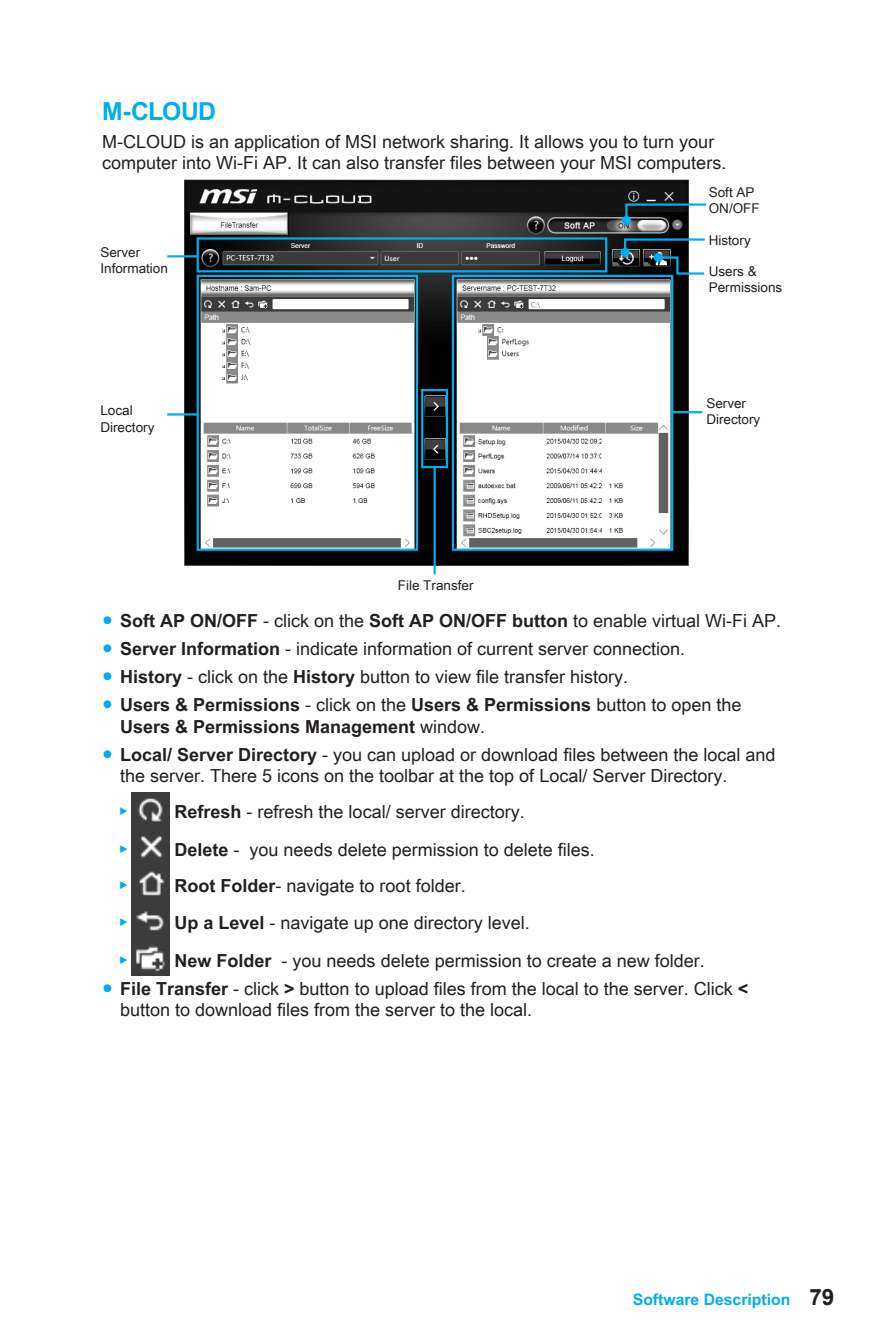
<style>
.page{position:relative;width:893px;height:1340px;background:#fff}
.page>*{position:absolute;margin:0;border:0;box-sizing:border-box;transform-origin:0 0}
.t1{font:700 24.75px "Arial Unicode MS";letter-spacing:-.03em;color:#00aeef}
.t2{font:18px/21.6px "Arial Unicode MS";color:#231f20}
.t3{font:700 18px/21.6px "Arial Unicode MS";color:#231f20}
.t4{font:18px "Arial Unicode MS";color:#00aeef}
.t5{font:700 15.75px "Arial Unicode MS";color:#00aeef}
.t6{font:13.5px/16.2px "Arial Unicode MS";color:#231f20}
.s1{color:#00aeef}
.s2{font-weight:700}
.s3{font-weight:400;color:#00aeef}
.s4{font-weight:400}
.s5{font-family:"Arial";font-size:22.5px;color:#231f20}
</style>
<div class="page">
<img style="left:185px;top:179px;width:503px;height:386px">
<div style="left:197px;top:237px;width:410px;height:35px;border:2px solid #00aeef"></div>
<div style="left:197px;top:275px;width:221px;height:276px;border:2px solid #00aeef"></div>
<div style="left:421px;top:389px;width:27px;height:79px;border:2px solid #00aeef"></div>
<div style="left:452px;top:275px;width:221px;height:276px;border:2px solid #00aeef"></div>
<hr style="left:167px;top:255px;width:31px;height:2px;background:#00aeef">
<hr style="left:167px;top:413px;width:31px;height:2px;background:#00aeef">
<hr style="left:672px;top:411px;width:30px;height:2px;background:#00aeef">
<div style="left:621px;top:248px;width:9px;height:9px;background:#00aeef;border-radius:50%"></div>
<svg style="left:624px;top:202px;width:83px;height:21px"></svg>
<div style="left:622px;top:216px;width:9px;height:9px;background:#00aeef;border-radius:50%"></div>
<svg style="left:623px;top:237px;width:82px;height:39px"></svg>
<div style="left:654px;top:253px;width:9px;height:9px;background:#00aeef;border-radius:50%"></div>
<hr style="left:433px;top:467px;width:3px;height:107px;background:#00aeef">
<img style="left:131px;top:792px;width:39px;height:183px">
<h1 class="t1" style="left:102px;top:93px;width:116px">M-CLOUD</h1>
<p class="t2" style="left:102px;top:130px;width:626px">M-CLOUD is an application of MSI network sharing. It allows you to turn your computer into Wi-Fi AP. It can also transfer files between your MSI computers.</p>
<p class="t6" style="left:100px;top:244px;width:69px">Server<br>Information</p>
<p class="t6" style="left:100px;top:402px;width:55px">Local<br>Directory</p>
<p class="t6" style="left:398px;top:577px;width:77px">File Transfer</p>
<p class="t6" style="left:709px;top:184px;width:53px">Soft AP<br>ON/OFF</p>
<p class="t6" style="left:709px;top:232px;width:43px">History</p>
<p class="t6" style="left:709px;top:263px;width:75px">Users &amp;<br>Permissions</p>
<p class="t6" style="left:706px;top:394px;width:55px">Server<br>Directory</p>
<p class="t2" style="left:102px;top:609px;width:681px"><span class="s1">●</span> <span class="s2">Soft AP ON/OFF</span> - click on the <span class="s2">Soft AP ON/OFF button</span> to enable virtual Wi-Fi AP.</p>
<p class="t2" style="left:102px;top:637px;width:585px"><span class="s1">●</span> <span class="s2">Server Information</span> - indicate information of current server connection.</p>
<p class="t2" style="left:102px;top:665px;width:528px"><span class="s1">●</span> <span class="s2">History</span> - click on the <span class="s2">History</span> button to view file transfer history.</p>
<p class="t3" style="left:120px;top:694px;width:623px;text-indent:-18px"><span class="s3">●</span> Users &amp; Permissions <span class="s4">- click on the</span> Users &amp; Permissions <span class="s4">button to open the<br></span>Users &amp; Permissions Management <span class="s4">window.</span></p>
<p class="t2" style="left:120px;top:743px;width:657px;text-indent:-18px"><span class="s1">●</span> <span class="s2">Local/ Server Directory</span> - you can upload or download files between the local and the server. There 5 icons on the toolbar at the top of Local/ Server Directory.</p>
<p class="t4" style="left:118px;top:799px;width:12px">▶</p>
<p class="t2" style="left:175px;top:800px;width:352px"><span class="s2">Refresh</span> - refresh the local/ server directory.</p>
<p class="t4" style="left:118px;top:836px;width:12px">▶</p>
<p class="t2" style="left:175px;top:838px;width:422px"><span class="s2">Delete</span> - you needs delete permission to delete files.</p>
<p class="t4" style="left:118px;top:872px;width:12px">▶</p>
<p class="t2" style="left:175px;top:874px;width:293px"><span class="s2">Root Folder</span>- navigate to root folder.</p>
<p class="t4" style="left:118px;top:910px;width:12px">▶</p>
<p class="t2" style="left:175px;top:911px;width:357px"><span class="s2">Up a Level</span> - navigate up one directory level.</p>
<p class="t4" style="left:118px;top:947px;width:12px">▶</p>
<p class="t2" style="left:175px;top:949px;width:532px"><span class="s2">New Folder</span> - you needs delete permission to create a new folder.</p>
<p class="t2" style="left:120px;top:977px;width:630px;text-indent:-18px"><span class="s1">●</span> <span class="s2">File Transfer</span> - click <span class="s2">&gt;</span> button to upload files from the local to the server. Click <span class="s2">&lt; </span>button to download files from the server to the local.</p>
<p class="t5" style="left:633px;top:1287px;width:203px">Software Description <span class="s5">79</span></p>
</div>
